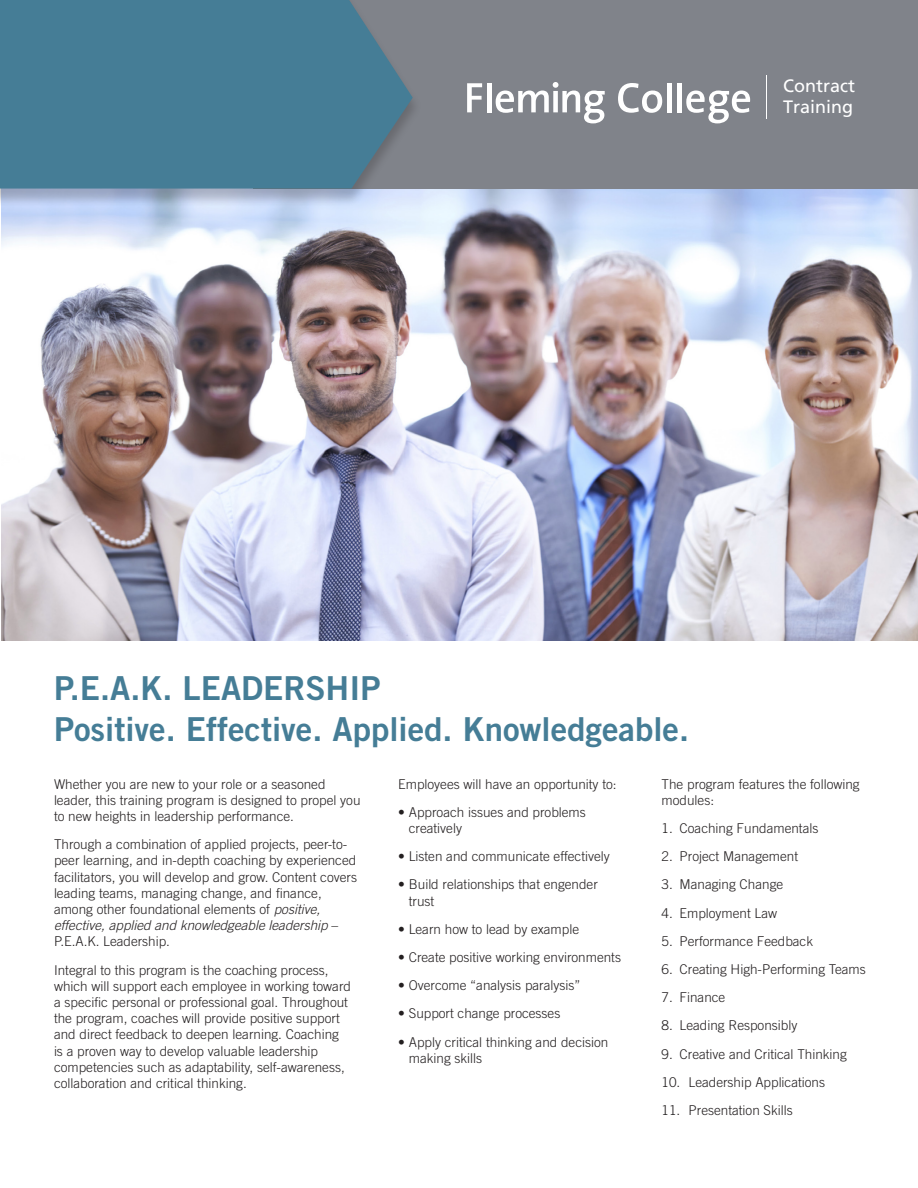
<style>
.page{position:relative;width:918px;height:1188px;background:#fff}
.page>*{position:absolute;margin:0;border:0;box-sizing:border-box;transform-origin:0 0}
.head{font:33px "Trade Gothic Bold Two";color:#457d96}
.t1{font:18px/21.3px "Frutiger LT Std";color:#fff}
.body_copy{font:300 13.5px/16.2px "Trade Gothic";color:#231f20}
.s1{font-style:italic}
</style>
<div class="page">
<img style="left:1px;top:189px;width:917px;height:452px">
<div style="left:253px;top:0;width:665px;height:189px;background:#80838a"></div>
<div style="left:0;top:0;width:422px;height:207px;background:#231f20;opacity:.25"></div>
<svg style="left:0;top:0;width:413px;height:189px;fill:#457d96"></svg>
<svg style="left:467px;top:83px;width:15px;height:29px"></svg>
<div style="left:487px;top:83px;width:5px;height:29px;background:#fff"></div>
<svg style="left:496px;top:82px;width:109px;height:41px"></svg>
<svg style="left:618px;top:83px;width:44px;height:30px"></svg>
<hr style="left:667px;top:83px;width:4px;height:29px;background:#fff">
<hr style="left:677px;top:83px;width:4px;height:29px;background:#fff">
<svg style="left:686px;top:91px;width:64px;height:32px"></svg>
<hr style="left:766px;top:75px;width:1px;height:44px;background:#fff">
<p class="t1" style="left:783px;top:75px;width:73px">Contract<br>Training</p>
<p class="head" style="left:54px;top:668px;width:328px">P.E.A.K. LEADERSHIP</p>
<p class="head" style="left:54px;top:708px;width:637px">Positive. Effective. Applied. Knowledgeable.</p>
<p class="body_copy" style="left:54px;top:775px;width:308px">Whether you are new to your role or a seasoned leader, this training program is designed to propel you to new heights in leadership performance.</p>
<p class="body_copy" style="left:54px;top:836px;width:305px">Through a combination of applied projects, peer-to&shy;peer learning, and in-depth coaching by experienced facilitators, you will develop and grow. Content covers leading teams, managing change, and finance, among other foundational elements of <span class="s1">positive, effective, applied and knowledgeable leadership</span> – P.E.A.K. Leadership.</p>
<p class="body_copy" style="left:54px;top:961px;width:299px">Integral to this program is the coaching process, which will support each employee in working toward a specific personal or professional goal. Throughout the program, coaches will provide positive support and direct feedback to deepen learning. Coaching is a proven way to develop valuable leadership competencies such as adaptability, self-awareness, collaboration and critical thinking.</p>
<p class="body_copy" style="left:398px;top:775px;width:220px">Employees will have an opportunity to:</p>
<p class="body_copy" style="left:409px;top:804px;width:179px;text-indent:-11px">• Approach issues and problems creatively</p>
<p class="body_copy" style="left:398px;top:848px;width:213px">• Listen and communicate effectively</p>
<p class="body_copy" style="left:409px;top:876px;width:191px;text-indent:-11px">• Build relationships that engender trust</p>
<p class="body_copy" style="left:398px;top:921px;width:182px">• Learn how to lead by example</p>
<p class="body_copy" style="left:398px;top:949px;width:224px">• Create positive working environments</p>
<p class="body_copy" style="left:398px;top:977px;width:184px">• Overcome “analysis paralysis”</p>
<p class="body_copy" style="left:398px;top:1005px;width:164px">• Support change processes</p>
<p class="body_copy" style="left:409px;top:1033px;width:201px;text-indent:-11px">• Apply critical thinking and decision making skills</p>
<p class="body_copy" style="left:662px;top:775px;width:200px">The program features the following modules:</p>
<p class="body_copy" style="left:662px;top:820px;width:158px">1. Coaching Fundamentals</p>
<p class="body_copy" style="left:662px;top:848px;width:138px">2. Project Management</p>
<p class="body_copy" style="left:662px;top:876px;width:123px">3. Managing Change</p>
<p class="body_copy" style="left:662px;top:904px;width:117px">4. Employment Law</p>
<p class="body_copy" style="left:662px;top:933px;width:153px">5. Performance Feedback</p>
<p class="body_copy" style="left:662px;top:961px;width:206px">6. Creating High-Performing Teams</p>
<p class="body_copy" style="left:662px;top:989px;width:65px">7. Finance</p>
<p class="body_copy" style="left:662px;top:1017px;width:137px">8. Leading Responsibly</p>
<p class="body_copy" style="left:662px;top:1045px;width:187px">9. Creative and Critical Thinking</p>
<p class="body_copy" style="left:662px;top:1074px;width:165px">10. Leadership Applications</p>
<p class="body_copy" style="left:662px;top:1102px;width:133px">11. Presentation Skills</p>
</div>
